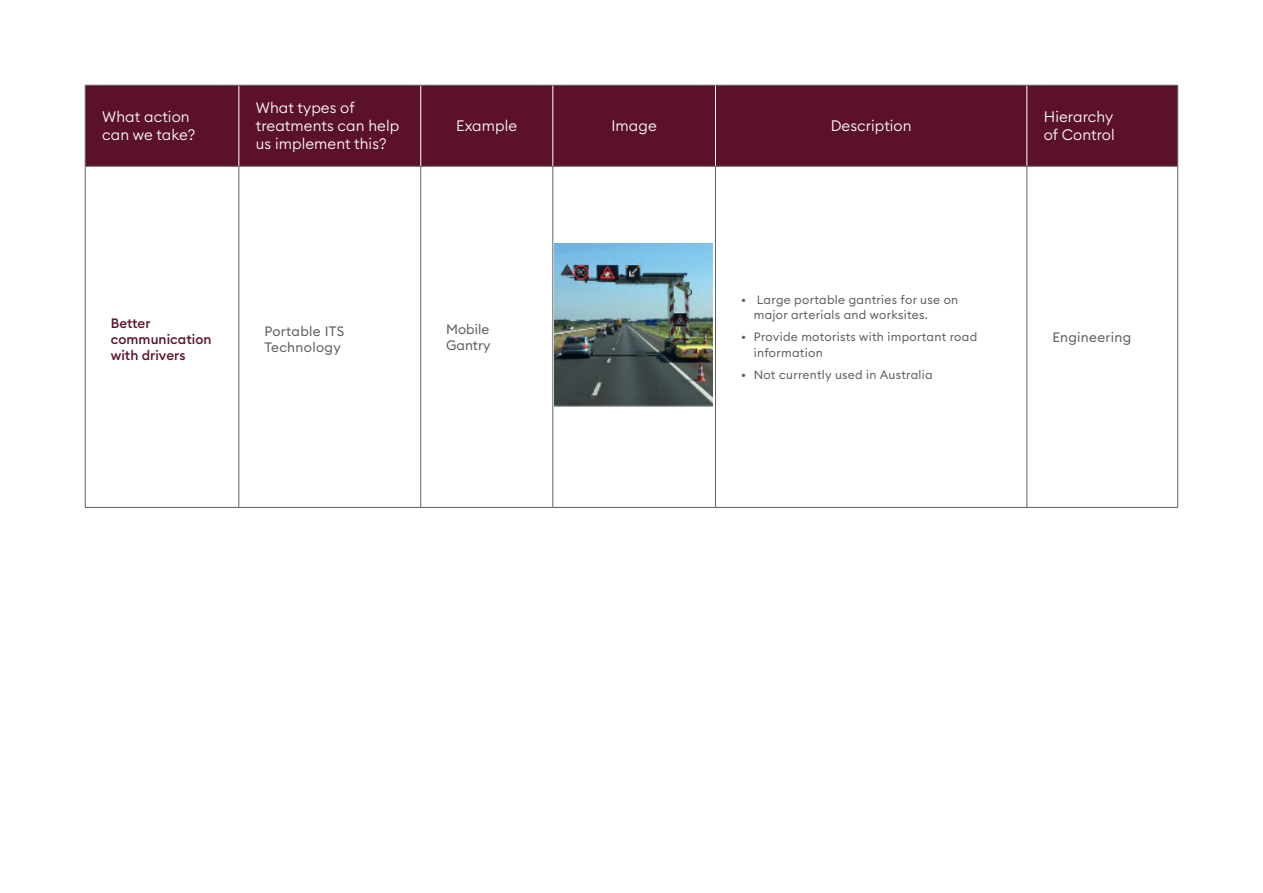
<style>
.page{position:relative;width:1263px;height:893px;background:#fff}
.page>*{position:absolute;margin:0;border:0;box-sizing:border-box;transform-origin:0 0}
.t1{font:300 15px/18px "Euclid Circular B";letter-spacing:.005em;color:#fff}
.t2{font:13.5px/16.2px "Euclid Circular B";letter-spacing:.025em;color:#5f6062}
.t3{font:500 13.5px/16.2px "Euclid Circular B";letter-spacing:.005em;color:#5b112a}
.t4{font:13.5px/16.2px "Euclid Circular B";color:#5f6062}
.t5{font:12px/15.6px "Euclid Circular B";letter-spacing:.025em;color:#5f6062}
</style>
<div class="page">
<div style="left:86px;top:86px;width:1091px;height:80px;background:#5b112a"></div>
<hr style="left:239px;top:85px;width:1px;height:81px;background:#fff">
<hr style="left:420px;top:85px;width:1px;height:81px;background:#fff">
<hr style="left:553px;top:85px;width:1px;height:81px;background:#fff">
<hr style="left:715px;top:85px;width:1px;height:81px;background:#fff">
<hr style="left:1026px;top:85px;width:1px;height:81px;background:#fff">
<hr style="left:85px;top:85px;width:1px;height:81px;background:#5f6062">
<hr style="left:85px;top:85px;width:154px;height:1px;background:#5f6062">
<hr style="left:239px;top:85px;width:182px;height:1px;background:#5f6062">
<hr style="left:421px;top:85px;width:132px;height:1px;background:#5f6062">
<hr style="left:553px;top:85px;width:162px;height:1px;background:#5f6062">
<hr style="left:715px;top:85px;width:312px;height:1px;background:#5f6062">
<hr style="left:1027px;top:85px;width:151px;height:1px;background:#5f6062">
<hr style="left:1177px;top:85px;width:1px;height:81px;background:#5f6062">
<hr style="left:85px;top:166px;width:1px;height:341px;background:#5f6062">
<hr style="left:85px;top:166px;width:154px;height:1px;background:#5f6062">
<hr style="left:85px;top:507px;width:154px;height:1px;background:#5f6062">
<hr style="left:239px;top:166px;width:1px;height:341px;background:#5f6062">
<hr style="left:420px;top:166px;width:1px;height:341px;background:#5f6062">
<hr style="left:553px;top:166px;width:1px;height:341px;background:#5f6062">
<hr style="left:715px;top:166px;width:1px;height:341px;background:#5f6062">
<hr style="left:1026px;top:166px;width:1px;height:341px;background:#5f6062">
<hr style="left:1177px;top:166px;width:1px;height:341px;background:#5f6062">
<hr style="left:239px;top:166px;width:182px;height:1px;background:#5f6062">
<hr style="left:421px;top:166px;width:132px;height:1px;background:#5f6062">
<hr style="left:553px;top:166px;width:162px;height:1px;background:#5f6062">
<hr style="left:715px;top:166px;width:312px;height:1px;background:#5f6062">
<hr style="left:1027px;top:166px;width:151px;height:1px;background:#5f6062">
<hr style="left:239px;top:507px;width:182px;height:1px;background:#5f6062">
<hr style="left:421px;top:507px;width:132px;height:1px;background:#5f6062">
<hr style="left:553px;top:507px;width:162px;height:1px;background:#5f6062">
<hr style="left:715px;top:507px;width:312px;height:1px;background:#5f6062">
<hr style="left:1027px;top:507px;width:151px;height:1px;background:#5f6062">
<img style="left:554px;top:243px;width:159px;height:163px">
<p class="t1" style="left:102px;top:108px;width:94px">What action can we take?</p>
<p class="t1" style="left:256px;top:99px;width:145px">What types of treatments can help us implement this?</p>
<p class="t1" style="left:456px;top:117px;width:62px">Example</p>
<p class="t1" style="left:611px;top:117px;width:47px">Image</p>
<p class="t1" style="left:831px;top:117px;width:82px">Description</p>
<p class="t1" style="left:1044px;top:108px;width:72px">Hierarchy of Control</p>
<p class="t3" style="left:111px;top:315px;width:102px">Better communication with drivers</p>
<p class="t2" style="left:264px;top:323px;width:81px">Portable ITS<br>Technology</p>
<p class="t4" style="left:446px;top:321px;width:46px">Mobile<br>Gantry</p>
<p class="t5" style="left:754px;top:291px;width:206px;text-indent:-13px">• Large portable gantries for use on major arterials and worksites.</p>
<p class="t5" style="left:754px;top:329px;width:225px;text-indent:-13px">• Provide motorists with important road information</p>
<p class="t5" style="left:741px;top:367px;width:193px">• Not currently used in Australia</p>
<p class="t2" style="left:1052px;top:329px;width:80px">Engineering</p>
</div>
